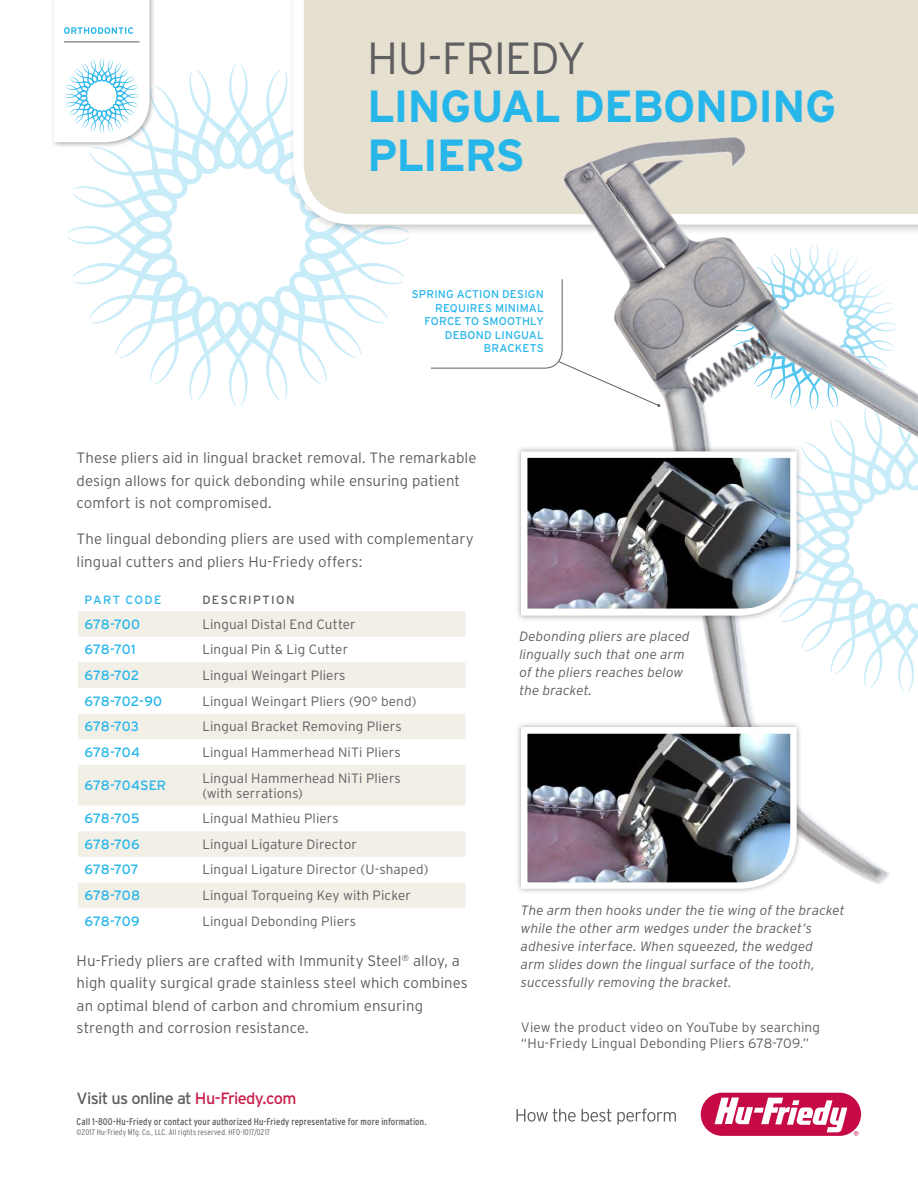
<style>
.page{position:relative;width:918px;height:1188px;background:#fff}
.page>*{position:absolute;margin:0;border:0;box-sizing:border-box;transform-origin:0 0}
.t1{font:700 45px/48.3px "Interstate";letter-spacing:-.025em;color:#26b6ea}
.t2{font:300 45px "Interstate";letter-spacing:-.02em;color:#5f5f62}
.t3{font:16.35px "Interstate";letter-spacing:-.04em;color:#5f5f62}
.t4{font:300 15px/22.5px "Interstate";letter-spacing:.005em;color:#5f5f62}
.t5{font:300 13.5px/15px "Interstate";letter-spacing:.01em;color:#5f5f62}
.t6{font:italic 300 13.5px/18px "Interstate";letter-spacing:.005em;color:#5f5f62}
.t7{font:13.5px "Interstate";letter-spacing:-.015em;color:#26b6ea}
.t8{font:12px "Interstate";letter-spacing:.115em;color:#5f5f62}
.t9{font:12px "Interstate";letter-spacing:.11em;color:#26b6ea}
.t10{font:11.25px/13.5px "Interstate";letter-spacing:.015em;color:#26b6ea;text-align:right}
.t11{font:condensed 9.75px "Interstate";letter-spacing:.015em;color:#5f5f62}
.t12{font:300 condensed 8.25px "Interstate";letter-spacing:.02em;color:#5f5f62}
.s1{color:#c71e48}
</style>
<div class="page">
<div style="left:701px;top:1093px;width:160px;height:43px;background:#c60a45;border-radius:22px"></div>
<svg style="left:715px;top:1097px;width:132px;height:35px"></svg>
<svg style="left:854px;top:1131px;width:5px;height:5px"></svg>
<svg style="left:516px;top:1109px;width:60px;height:13px"></svg>
<svg style="left:582px;top:1109px;width:29px;height:13px"></svg>
<svg style="left:617px;top:1109px;width:59px;height:16px"></svg>
<svg style="left:53px;top:0;width:257px;height:406px"></svg>
<svg style="left:78px;top:611px;width:232px;height:297px;fill:#f2efe7"></svg>
<div style="left:78px;top:739px;width:118px;height:26px;background:#fff"></div>
<img style="left:310px;top:0;width:608px;height:908px">
<div style="left:515px;top:721px;width:288px;height:174px;background:#231f20;opacity:.4"></div>
<img style="left:518px;top:724px;width:282px;height:168px">
<svg style="left:430px;top:244px;width:488px;height:448px"></svg>
<h1 class="t2" style="left:367px;top:31px;width:220px">HU-FRIEDY</h1>
<h1 class="t1" style="left:367px;top:82px;width:471px">LINGUAL DEBONDING<br>PLIERS</h1>
<p class="t10" style="left:412px;top:288px;width:134px">SPRING ACTION DESIGN<br>REQUIRES MINIMAL<br>FORCE TO SMOOTHLY<br>DEBOND LINGUAL<br>BRACKETS</p>
<p class="t4" style="left:77px;top:447px;width:401px">These pliers aid in lingual bracket removal. The remarkable design allows for quick debonding while ensuring patient comfort is not compromised.</p>
<p class="t4" style="left:77px;top:528px;width:399px">The lingual debonding pliers are used with complementary lingual cutters and pliers Hu-Friedy offers:</p>
<p class="t9" style="left:85px;top:592px;width:78px">PART CODE</p>
<p class="t8" style="left:202px;top:592px;width:94px">DESCRIPTION</p>
<p class="t7" style="left:85px;top:616px;width:57px">678-700</p>
<p class="t5" style="left:202px;top:616px;width:155px">Lingual Distal End Cutter</p>
<p class="t7" style="left:85px;top:641px;width:53px">678-701</p>
<p class="t5" style="left:202px;top:642px;width:147px">Lingual Pin &amp; Lig Cutter</p>
<p class="t7" style="left:85px;top:667px;width:56px">678-702</p>
<p class="t5" style="left:202px;top:668px;width:145px">Lingual Weingart Pliers</p>
<p class="t7" style="left:85px;top:693px;width:79px">678-702-90</p>
<p class="t5" style="left:202px;top:693px;width:216px">Lingual Weingart Pliers (90° bend)</p>
<p class="t7" style="left:85px;top:718px;width:56px">678-703</p>
<p class="t5" style="left:202px;top:719px;width:201px">Lingual Bracket Removing Pliers</p>
<p class="t7" style="left:85px;top:744px;width:57px">678-704</p>
<p class="t5" style="left:202px;top:745px;width:200px">Lingual Hammerhead NiTi Pliers</p>
<p class="t7" style="left:85px;top:777px;width:83px">678-704SER</p>
<p class="t5" style="left:202px;top:770px;width:200px">Lingual Hammerhead NiTi Pliers (with serrations)</p>
<p class="t7" style="left:85px;top:810px;width:56px">678-705</p>
<p class="t5" style="left:202px;top:811px;width:138px">Lingual Mathieu Pliers</p>
<p class="t7" style="left:85px;top:836px;width:57px">678-706</p>
<p class="t5" style="left:202px;top:836px;width:156px">Lingual Ligature Director</p>
<p class="t7" style="left:85px;top:862px;width:56px">678-707</p>
<p class="t5" style="left:202px;top:862px;width:228px">Lingual Ligature Director (U-shaped)</p>
<p class="t7" style="left:85px;top:887px;width:57px">678-708</p>
<p class="t5" style="left:202px;top:888px;width:210px">Lingual Torqueing Key with Picker</p>
<p class="t7" style="left:85px;top:913px;width:57px">678-709</p>
<p class="t5" style="left:202px;top:913px;width:155px">Lingual Debonding Pliers</p>
<p class="t4" style="left:77px;top:949px;width:393px">Hu-Friedy pliers are crafted with Immunity Steel<sup>®</sup> alloy, a high quality surgical grade stainless steel which combines an optimal blend of carbon and chromium ensuring strength and corrosion resistance.</p>
<p class="t3" style="left:77px;top:1088px;width:221px">Visit us online at <span class="s1">Hu-Friedy.com</span></p>
<p class="t11" style="left:77px;top:1115px;width:352px">Call 1-800-Hu-Friedy or contact your authorized Hu-Friedy representative for more information.</p>
<p class="t12" style="left:77px;top:1127px;width:195px">©2017 Hu-Friedy Mfg. Co., LLC. All rights reserved. HFO-1017/0217</p>
<p class="t6" style="left:519px;top:627px;width:172px">Debonding pliers are placed lingually such that one arm of the pliers reaches below the bracket.</p>
<p class="t6" style="left:521px;top:901px;width:325px">The arm then hooks under the tie wing of the bracket while the other arm wedges under the bracket’s adhesive interface. When squeezed, the wedged<br>arm slides down the lingual surface of the tooth, successfully removing the bracket.</p>
<p class="t5" style="left:521px;top:1019px;width:301px;line-height:16.2px">View the product video on YouTube by searching “Hu-Friedy Lingual Debonding Pliers 678-709.”</p>
</div>
